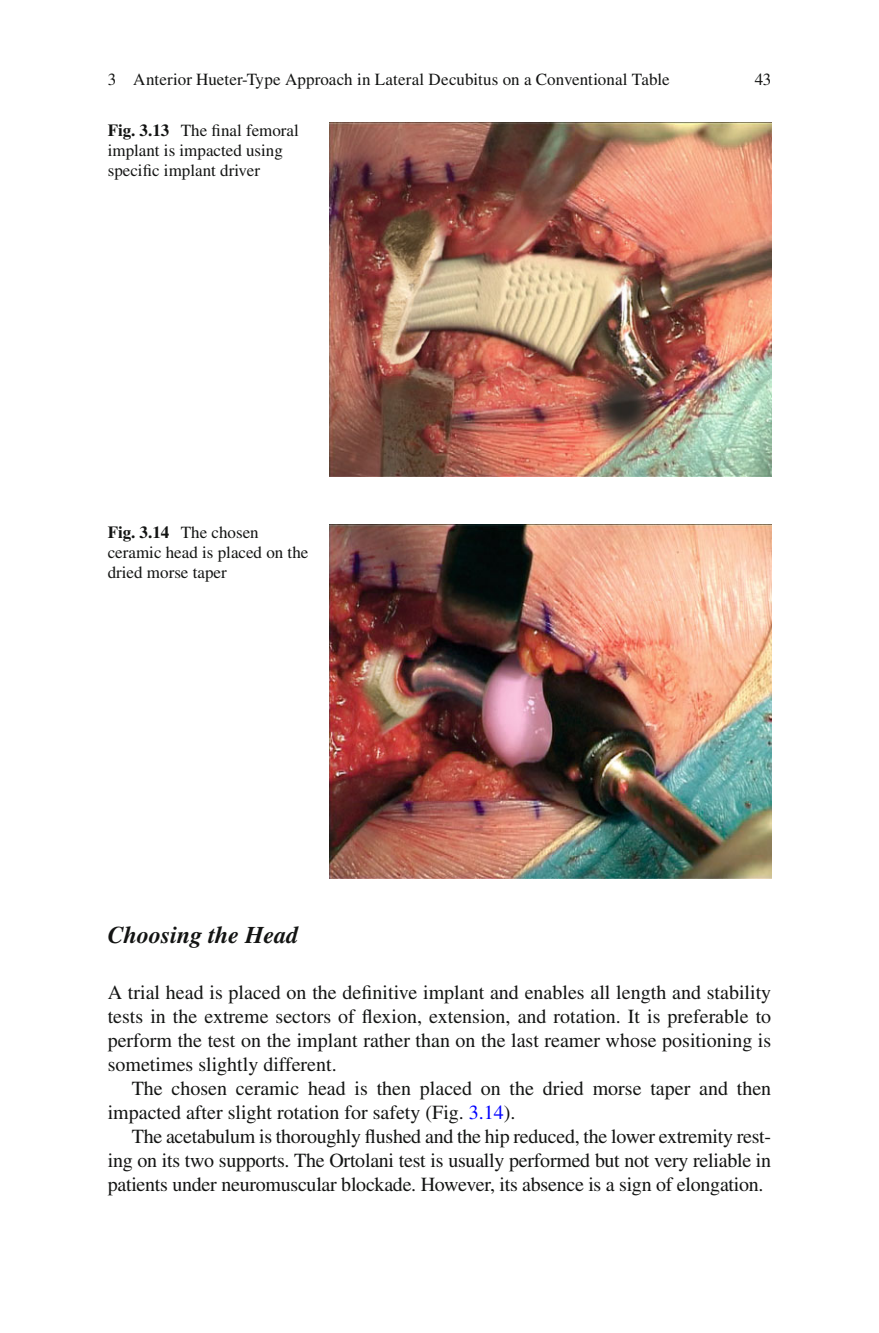
<style>
.page{position:relative;width:879px;height:1333px;background:#fff}
.page>*{position:absolute;margin:0;border:0;box-sizing:border-box;transform-origin:0 0}
.t1{font:italic 700 24px "Times";color:#131413}
.t2{font:20px/24px "Times";color:#131413;text-align:justify}
.t3{font:17px/20px "Times";color:#131413}
.s1{font-weight:700}
.s2{color:#00f}
</style>
<div class="page">
<img style="left:329px;top:122px;width:442px;height:354px">
<img style="left:329px;top:524px;width:442px;height:354px">
<p class="t3" style="left:108px;top:71px;width:563px">3 Anterior Hueter-Type Approach in Lateral Decubitus on a Conventional Table</p>
<p class="t3" style="left:754px;top:71px;width:18px">43</p>
<p class="t3" style="left:108px;top:121px;width:193px"><span class="s1">Fig. 3.13</span> The fi nal femoral implant is impacted using speci fi c implant driver</p>
<p class="t3" style="left:108px;top:523px;width:202px"><span class="s1">Fig. 3.14</span> The chosen ceramic head is placed on the dried morse taper</p>
<p class="t1" style="left:108px;top:925px;width:192px">Choosing the Head</p>
<p class="t2" style="left:108px;top:981px;width:665px">A trial head is placed on the de fi nitive implant and enables all length and stability tests in the extreme sectors of fl exion, extension, and rotation. It is preferable to perform the test on the implant rather than on the last reamer whose positioning is sometimes slightly different.</p>
<p class="t2" style="left:108px;top:1077px;width:665px;text-indent:24px">The chosen ceramic head is then placed on the dried morse taper and then impacted after slight rotation for safety (Fig. <span class="s2">3.14</span> ).</p>
<p class="t2" style="left:108px;top:1125px;width:665px;text-indent:24px">The acetabulum is thoroughly fl ushed and the hip reduced, the lower extremity rest&shy;ing on its two supports. The Ortolani test is usually performed but not very reliable in patients under neuromuscular blockade. However, its absence is a sign of elongation.</p>
</div>
